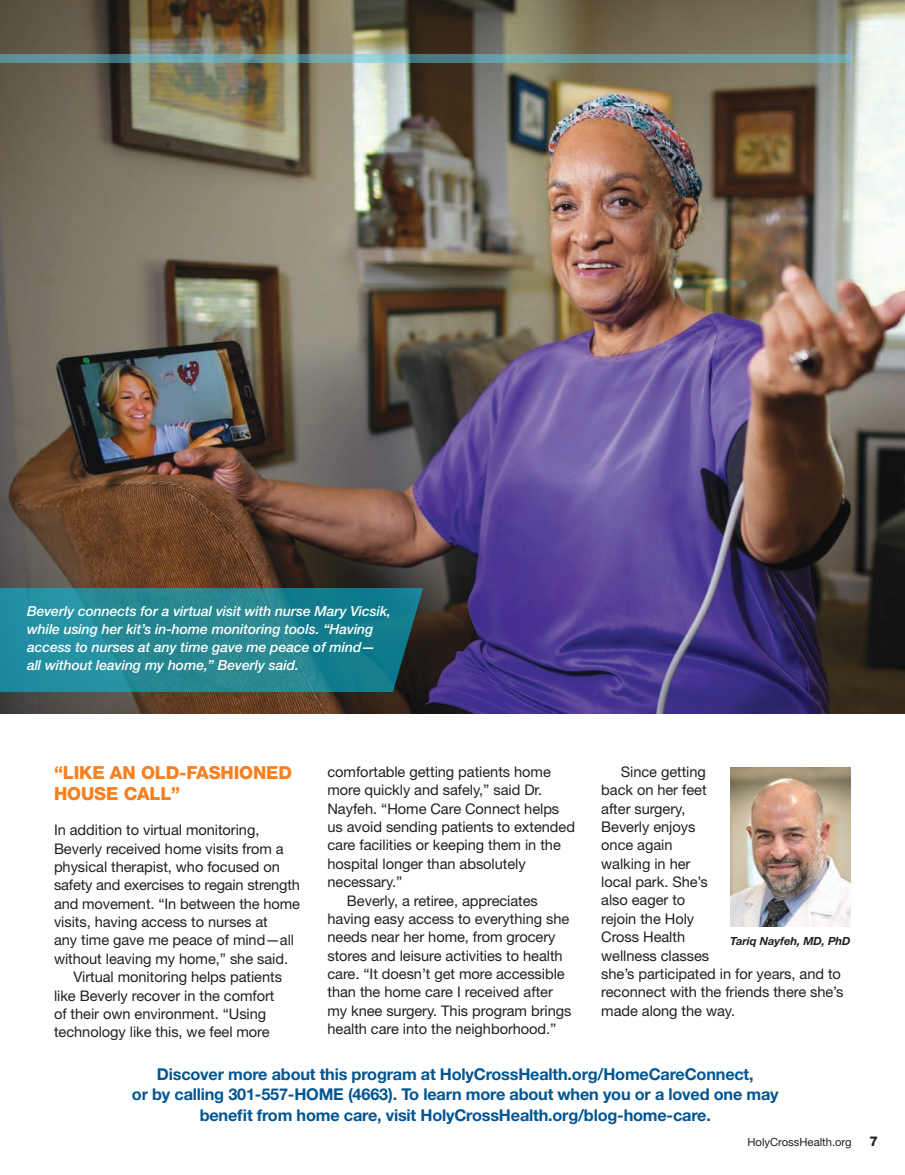
<style>
.page{position:relative;width:905px;height:1175px;background:#fff}
.page>*{position:absolute;margin:0;border:0;box-sizing:border-box;transform-origin:0 0}
.t1{font:800 18px/21px "Helvetica Neue";letter-spacing:-.01em;color:#f58021}
.Call_to_action{font:700 16.35px "Helvetica Neue";letter-spacing:-.01em;color:#005593}
.t2{font:14.7px/18.3px "Helvetica Neue";letter-spacing:-.005em;color:#231f20}
.Feature_text_indente{font:italic 500 13.8px/18px "Helvetica Neue";letter-spacing:-.005em;color:#fff}
.t3{font:800 13.5px "Helvetica Neue";color:#231f20}
.Class_text{font:11.25px "Helvetica Neue";color:#231f20}
.t4{font:italic 700 11.25px "Helvetica Neue";letter-spacing:-.005em;color:#231f20}
</style>
<div class="page">
<img style="left:0;top:0;width:904px;height:713px">
<img style="left:730px;top:767px;width:120px;height:159px">
<svg style="left:0;top:588px;width:423px;height:104px;background:#218390"></svg>
<svg style="left:0;top:54px;width:850px;height:9px;background:#6b9ea3"></svg>
<p class="Feature_text_indente" style="left:27px;top:602px;width:365px">Beverly connects for a virtual visit with nurse Mary Vicsik, while using her kit’s in-home monitoring tools. “Having access to nurses at any time gave me peace of mind— all without leaving my home,” Beverly said.</p>
<p class="t1" style="left:54px;top:762px;width:239px">“LIKE AN OLD-FASHIONED<br>HOUSE CALL”</p>
<p class="t2" style="left:54px;top:820px;width:231px">In addition to virtual monitoring,<br>Beverly received home visits from a physical therapist, who focused on</p>
<p class="t2" style="left:54px;top:875px;width:247px">safety and exercises to regain strength and movement. “In between the home visits, having access to nurses at<br>any time gave me peace of mind—all without leaving my home,” she said.</p>
<p class="t2" style="left:54px;top:967px;width:229px;text-indent:19px">Virtual monitoring helps patients like Beverly recover in the comfort of their own environment. “Using technology like this, we feel more</p>
<p class="t2" style="left:327px;top:762px;width:249px">comfortable getting patients home more quickly and safely,” said Dr.<br>Nayfeh. “Home Care Connect helps us avoid sending patients to extended care facilities or keeping them in the hospital longer than absolutely necessary.”</p>
<p class="t2" style="left:327px;top:891px;width:245px;text-indent:19px">Beverly, a retiree, appreciates having easy access to everything she needs near her home, from grocery stores and leisure activities to health care. “It doesn’t get more accessible than the home care I received after my knee surgery. This program brings health care into the neighborhood.”</p>
<p class="t2" style="left:620px;top:762px;width:87px">Since getting</p>
<p class="t2" style="left:601px;top:780px;width:107px">back on her feet after surgery,</p>
<p class="t2" style="left:601px;top:817px;width:96px">Beverly enjoys</p>
<p class="t2" style="left:601px;top:835px;width:73px">once again</p>
<p class="t2" style="left:601px;top:854px;width:91px">walking in her</p>
<p class="t2" style="left:601px;top:872px;width:108px">local park. She’s</p>
<p class="t2" style="left:601px;top:890px;width:86px">also eager to</p>
<p class="t2" style="left:601px;top:909px;width:94px">rejoin the Holy</p>
<p class="t2" style="left:601px;top:927px;width:85px">Cross Health</p>
<p class="t2" style="left:601px;top:946px;width:109px">wellness classes</p>
<p class="t2" style="left:601px;top:964px;width:244px">she’s participated in for years, and to reconnect with the friends there she’s made along the way.</p>
<p class="t4" style="left:730px;top:934px;width:122px">Tariq Nayfeh, MD, PhD</p>
<p class="Call_to_action" style="left:157px;top:1063px;width:598px">Discover more about this program at HolyCrossHealth.org/HomeCareConnect,</p>
<p class="Call_to_action" style="left:132px;top:1084px;width:648px">or by calling 301-557-HOME (4663). To learn more about when you or a loved one may</p>
<p class="Call_to_action" style="left:200px;top:1104px;width:512px">benefit from home care, visit HolyCrossHealth.org/blog-home-care.</p>
<p class="Class_text" style="left:747px;top:1135px;width:106px">HolyCrossHealth.org</p>
<p class="t3" style="left:869px;top:1133px;width:10px">7</p>
</div>
